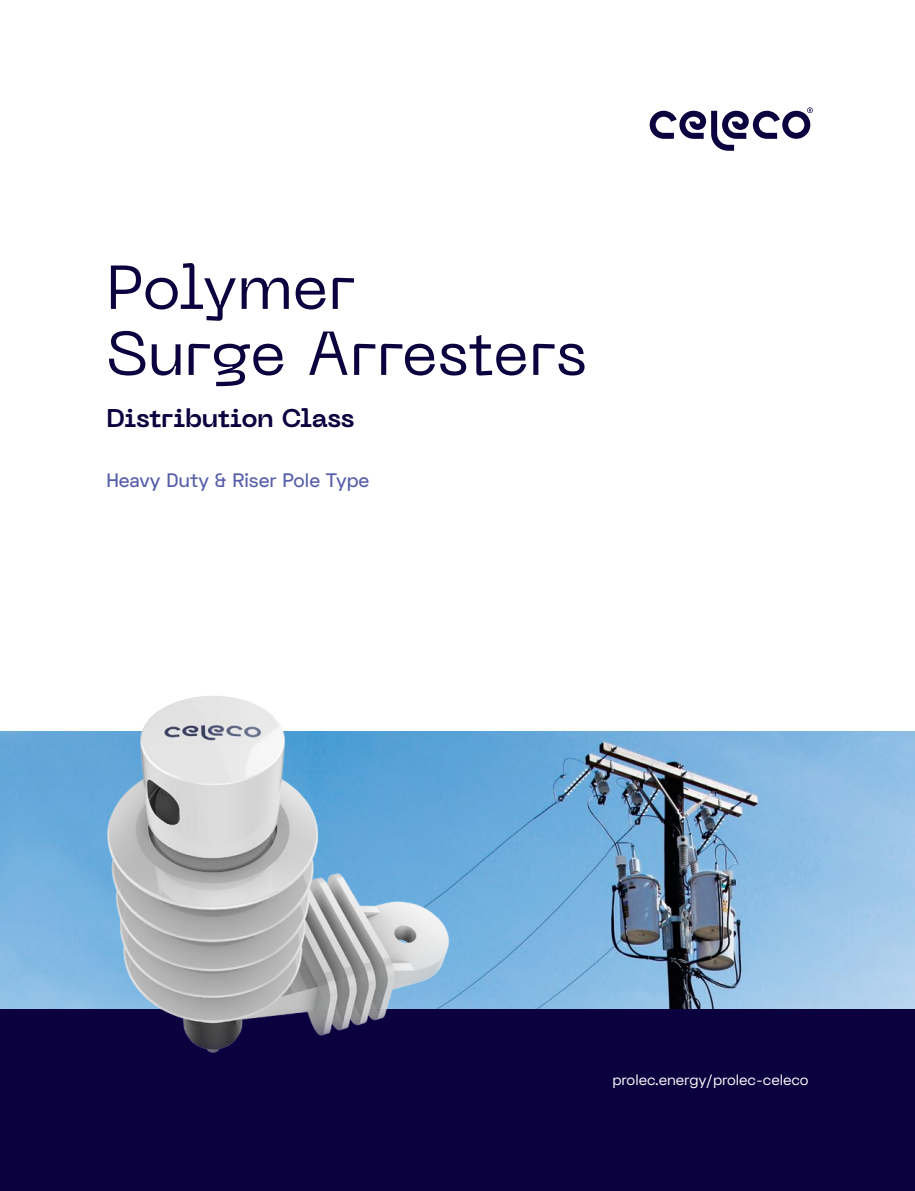
<style>
.page{position:relative;width:915px;height:1191px;background:#fff}
.page>*{position:absolute;margin:0;border:0;box-sizing:border-box;transform-origin:0 0}
.t1{font:61.5px/66px "Neue Machina";letter-spacing:-.015em;color:#0b013e}
.t2{font:700 25.5px "Neue Machina";letter-spacing:-.015em;color:#0b013e}
.t3{font:500 19.5px "Space Grotesk";color:#565eaa}
.t4{font:15px "Space Grotesk";color:#fff}
</style>
<div class="page">
<div style="left:0;top:1008px;width:914px;height:183px;background:#0b013e"></div>
<img style="left:0;top:731px;width:914px;height:277px">
<img style="left:79px;top:696px;width:383px;height:357px">
<svg style="left:649px;top:111px;width:56px;height:28px"></svg>
<svg style="left:711px;top:107px;width:101px;height:44px"></svg>
<h1 class="t1" style="left:106px;top:253px;width:481px">Polymer<br>Surge Arresters</h1>
<h2 class="t2" style="left:106px;top:402px;width:249px">Distribution Class</h2>
<h3 class="t3" style="left:106px;top:468px;width:264px">Heavy Duty &amp; Riser Pole Type</h3>
<p class="t4" style="left:612px;top:1069px;width:198px">prolec.energy/prolec-celeco</p>
</div>
